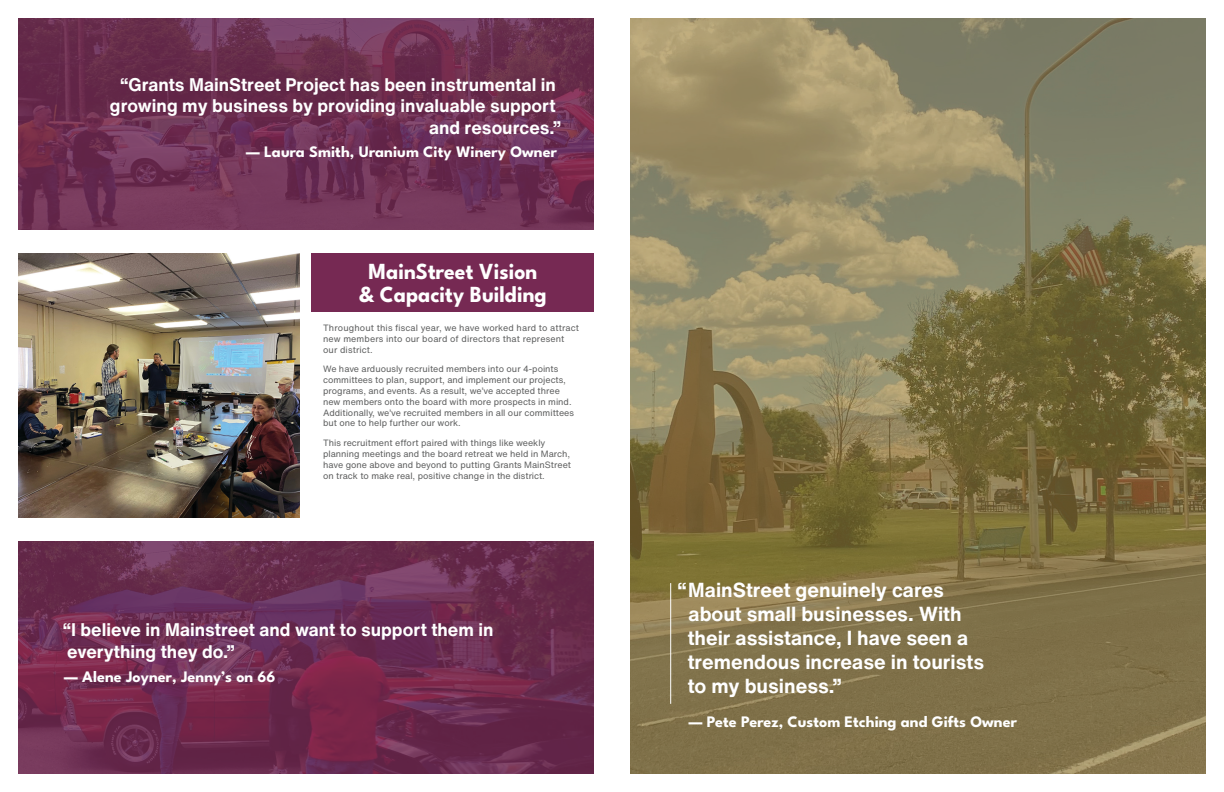
<style>
.page{position:relative;width:1224px;height:792px;background:#fff}
.page>*{position:absolute;margin:0;border:0;box-sizing:border-box;transform-origin:0 0}
.Project_Header_-_Sma{font:700 23px "League Spartan";color:#fff;scale:.94 1}
.Testimonial_Quote{font:700 20px/24px "Helvetica Now Text";color:#fff}
.Project_Body{font:700 18px/21.6px "Helvetica Now Text";color:#fff;text-align:right}
.Project_Body-2{font:700 16px "League Spartan";color:#fff}
._01_Title_Quote{font:700 16px "League Spartan";color:#fff}
.Project_Body-3{font:9px/10.8px "Helvetica Now Text";color:#5e5f5f}
</style>
<div class="page">
<div style="left:312px;top:253px;width:282px;height:59px;background:#762953"></div>
<img style="left:18px;top:253px;width:282px;height:265px">
<img style="left:630px;top:18px;width:576px;height:756px">
<hr style="left:670px;top:583px;width:1px;height:121px;background:#fff">
<img style="left:18px;top:541px;width:576px;height:233px">
<img style="left:18px;top:18px;width:576px;height:211px">
<p class="Project_Body" style="left:110px;top:74px;width:452px">“Grants MainStreet Project has been instrumental in growing my business by providing invaluable support and resources.”</p>
<p class="Project_Body-2" style="left:246px;top:141px;width:312px">— Laura Smith, Uranium City Winery Owner</p>
<p class="Project_Header_-_Sma" style="left:368px;top:254px;width:181px">MainStreet Vision</p>
<p class="Project_Header_-_Sma" style="left:359px;top:277px;width:201px">&amp; Capacity Building</p>
<p class="Project_Body-3" style="left:323px;top:322px;width:257px">Throughout this fiscal year, we have worked hard to attract new members into our board of directors that represent our district.</p>
<p class="Project_Body-3" style="left:323px;top:364px;width:252px">We have arduously recruited members into our 4-points committees to plan, support, and implement our projects, programs, and events. As a result, we’ve accepted three new members onto the board with more prospects in mind.<br>Additionally, we’ve recruited members in all our committees but one to help further our work.</p>
<p class="Project_Body-3" style="left:323px;top:438px;width:249px">This recruitment effort paired with things like weekly planning meetings and the board retreat we held in March, have gone above and beyond to putting Grants MainStreet on track to make real, positive change in the district.</p>
<p class="Project_Body" style="left:63px;top:619px;width:432px;text-align:left">“I believe in Mainstreet and want to support them in everything they do.”</p>
<p class="Project_Body-2" style="left:64px;top:665px;width:213px">— Alene Joyner, Jenny’s on 66</p>
<p class="Testimonial_Quote" style="left:688px;top:578px;width:298px;text-indent:-10px">“MainStreet genuinely cares about small businesses. With their assistance, I have seen a tremendous increase in tourists to my business.”</p>
<p class="_01_Title_Quote" style="left:689px;top:710px;width:330px">— Pete Perez, Custom Etching and Gifts Owner</p>
</div>
